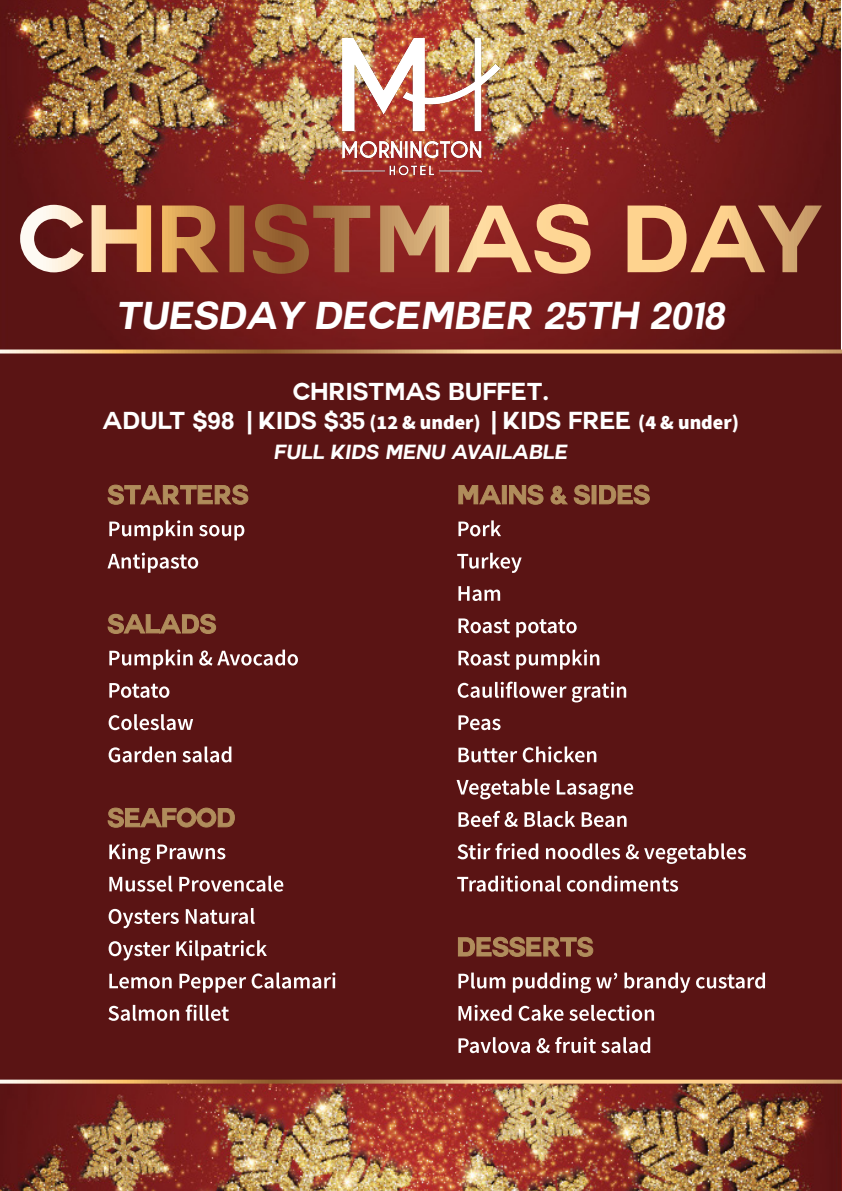
<style>
.page{position:relative;width:842px;height:1191px;background:#fff}
.page>*{position:absolute;margin:0;border:0;box-sizing:border-box;transform-origin:0 0}
.t1{font:italic 700 38px "Couture";color:#fff}
.t2{font:700 24px "Couture";color:#fff}
.t3{font:italic 700 20px "Couture";color:#fff}
.s1{font-family:"Glacial Indifference"}
.s2{font-family:"Source Sans Pro";font-weight:900;font-size:20px}
</style>
<div class="page">
<div style="left:0;top:351px;width:842px;height:822px;background:#5a1414"></div>
<img style="left:0;top:1083px;width:842px;height:108px">
<img style="left:0;top:0;width:841px;height:349px">
<svg style="left:0;top:349px;width:842px;height:4px;background:#d0a16e"></svg>
<svg style="left:20px;top:204px;width:802px;height:70px;background:#a66047"></svg>
<svg style="left:0;top:1079px;width:842px;height:4px;background:#cb9d6b"></svg>
<img style="left:330px;top:30px;width:181px;height:152px">
<svg style="left:108px;top:1004px;width:121px;height:16px"></svg>
<svg style="left:109px;top:972px;width:226px;height:20px"></svg>
<svg style="left:109px;top:940px;width:158px;height:20px"></svg>
<svg style="left:109px;top:908px;width:146px;height:20px"></svg>
<svg style="left:109px;top:875px;width:174px;height:16px"></svg>
<svg style="left:109px;top:843px;width:116px;height:21px"></svg>
<svg style="left:107px;top:807px;width:128px;height:21px"></svg>
<svg style="left:109px;top:746px;width:122px;height:16px"></svg>
<svg style="left:109px;top:714px;width:84px;height:16px"></svg>
<svg style="left:109px;top:683px;width:60px;height:15px"></svg>
<svg style="left:109px;top:649px;width:189px;height:20px"></svg>
<svg style="left:107px;top:614px;width:109px;height:20px"></svg>
<svg style="left:107px;top:552px;width:91px;height:21px"></svg>
<svg style="left:109px;top:520px;width:135px;height:20px"></svg>
<svg style="left:107px;top:484px;width:141px;height:21px"></svg>
<svg style="left:458px;top:1037px;width:192px;height:16px"></svg>
<svg style="left:458px;top:1004px;width:196px;height:16px"></svg>
<svg style="left:458px;top:972px;width:307px;height:21px"></svg>
<svg style="left:458px;top:936px;width:135px;height:21px"></svg>
<svg style="left:457px;top:875px;width:221px;height:16px"></svg>
<svg style="left:457px;top:843px;width:289px;height:21px"></svg>
<svg style="left:458px;top:811px;width:168px;height:16px"></svg>
<svg style="left:457px;top:779px;width:176px;height:20px"></svg>
<svg style="left:458px;top:746px;width:138px;height:16px"></svg>
<svg style="left:458px;top:715px;width:42px;height:15px"></svg>
<svg style="left:458px;top:681px;width:168px;height:21px"></svg>
<svg style="left:458px;top:649px;width:141px;height:20px"></svg>
<svg style="left:458px;top:618px;width:119px;height:19px"></svg>
<svg style="left:458px;top:586px;width:42px;height:15px"></svg>
<svg style="left:457px;top:553px;width:65px;height:20px"></svg>
<svg style="left:458px;top:520px;width:43px;height:16px"></svg>
<svg style="left:458px;top:484px;width:192px;height:21px"></svg>
<p class="t1" style="left:116px;top:298px;width:611px">TUESDAY DECEMBER 25TH 2018</p>
<p class="t2" style="left:293px;top:381px;width:258px">CHRISTMAS BUFFET<span class="s1">.</span></p>
<p class="t2" style="left:103px;top:409px;width:637px">ADULT <span class="s1">$</span>98 <span class="s1">|</span> KIDS <span class="s1">$</span>35 <span class="s2">(12 &amp; under)</span> <span class="s1">|</span> KIDS FREE <span class="s2">(4 &amp; under)</span></p>
<p class="t3" style="left:274px;top:443px;width:295px">FULL KIDS MENU AVAILABLE</p>
</div>
